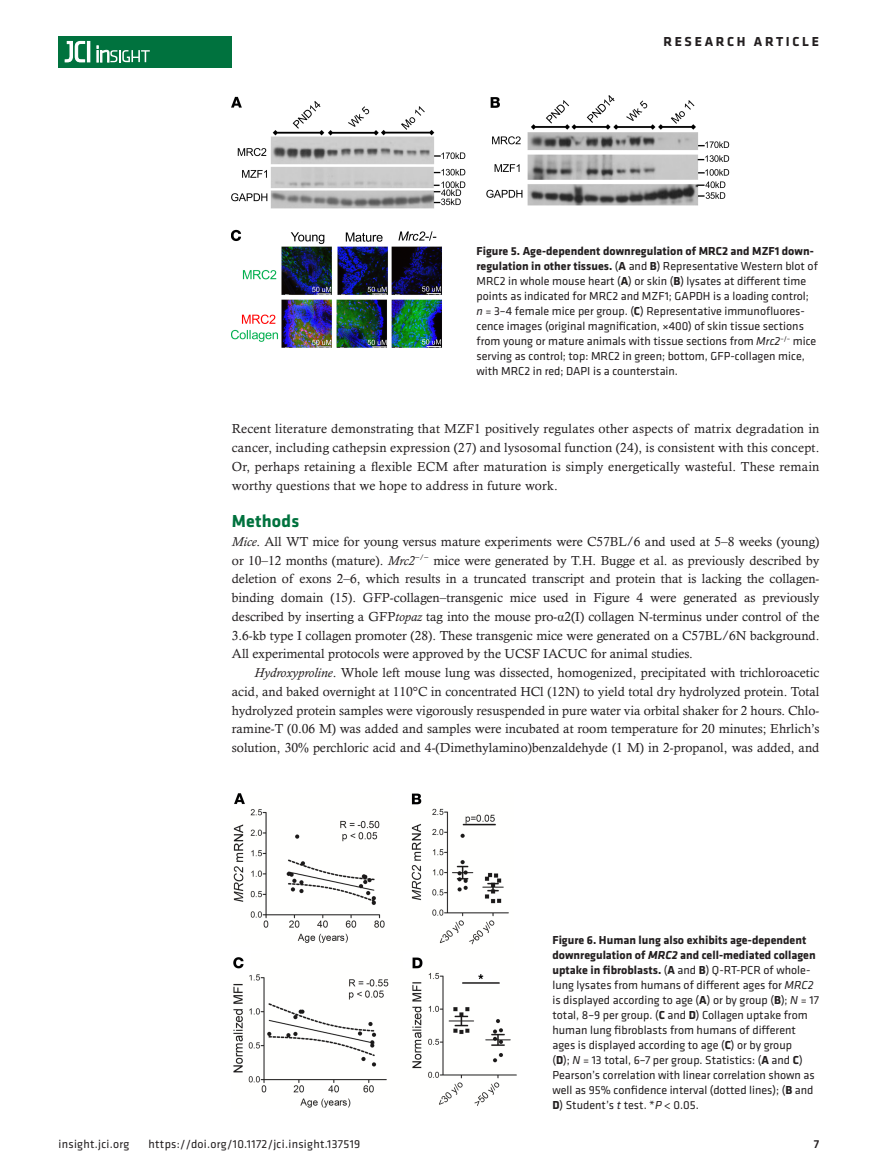
<style>
.page{position:relative;width:878px;height:1175px;background:#fff}
.page>*{position:absolute;margin:0;border:0;box-sizing:border-box;transform-origin:0 0}
.t1{font:700 18px "Klavika";letter-spacing:.01em;color:#00723e}
.t2{font:700 13.5px "Klavika Basic";letter-spacing:.2em;color:#231f20}
.t3{font:13.2px/18.8px "Calisto MT Std";color:#231f20;text-align:justify}
.t4{font:12px/15px "Klavika Basic";color:#231f20}
.t5{font:12px "Klavika Basic";letter-spacing:.025em;color:#231f20}
.t6{font:500 12px "Klavika Basic";color:#231f20}
.s1{font-weight:700}
.s2{font-style:italic}
.s3{font-family:"Times New Roman"}
.s4{font-weight:700;font-style:italic}
</style>
<div class="page">
<div style="left:59px;top:36px;width:173px;height:31px;background:#00723e"></div>
<hr style="left:87px;top:41px;width:3px;height:21px;background:#fff">
<svg style="left:64px;top:41px;width:21px;height:22px"></svg>
<svg style="left:97px;top:46px;width:53px;height:16px"></svg>
<img style="left:232px;top:96px;width:498px;height:252px">
<img style="left:233px;top:793px;width:284px;height:315px">
<p class="t2" style="left:663px;top:32px;width:157px">RESEARCH ARTICLE</p>
<p class="t4" style="left:476px;top:243px;width:343px"><span class="s1">Figure 5. Age-dependent downregulation of MRC2 and MZF1 down&shy;regulation in other tissues.</span> (<span class="s1">A</span> and <span class="s1">B</span>) Representative Western blot of MRC2 in whole mouse heart (<span class="s1">A</span>) or skin (<span class="s1">B</span>) lysates at different time points as indicated for MRC2 and MZF1; GAPDH is a loading control; <span class="s2">n</span> = 3–4 female mice per group. (<span class="s1">C</span>) Representative immunofluores&shy;cence images (original magnification, ×400) of skin tissue sections from young or mature animals with tissue sections from <span class="s2">Mrc2</span><sup>–/–</sup> mice serving as control; top: MRC2 in green; bottom, GFP-collagen mice, with MRC2 in red; DAPI is a counterstain.</p>
<p class="t3" style="left:232px;top:419px;width:589px">Recent literature demonstrating that MZF1 positively regulates other aspects of matrix degradation in cancer, including cathepsin expression (27) and lysosomal function (24), is consistent with this concept.<br>Or, perhaps retaining a flexible ECM after maturation is simply energetically wasteful. These remain worthy questions that we hope to address in future work.</p>
<h1 class="t1" style="left:232px;top:508px;width:69px">Methods</h1>
<p class="t3" style="left:232px;top:532px;width:589px"><span class="s2">Mice</span>. All WT mice for young versus mature experiments were C57BL/6 and used at 5–8 weeks (young) or 10–12 months (mature). <span class="s2">Mrc2</span><sup>−/−</sup> mice were generated by T.H. Bugge et al. as previously described by deletion of exons 2–6, which results in a truncated transcript and protein that is lacking the collagen&shy;binding domain (15). GFP-collagen–transgenic mice used in Figure 4 were generated as previously described by inserting a GFP<span class="s2">topaz</span> tag into the mouse pro-<span class="s3">α</span>2(I) collagen N-terminus under control of the 3.6-kb type I collagen promoter (28). These transgenic mice were generated on a C57BL/6N background.<br>All experimental protocols were approved by the UCSF IACUC for animal studies.</p>
<p class="t3" style="left:232px;top:663px;width:589px;text-indent:22px"><span class="s2">Hydroxyproline</span>. Whole left mouse lung was dissected, homogenized, precipitated with trichloroacetic acid, and baked overnight at 110°C in concentrated HCl (12N) to yield total dry hydrolyzed protein. Total hydrolyzed protein samples were vigorously resuspended in pure water via orbital shaker for 2 hours. Chlo&shy;ramine-T (0.06 M) was added and samples were incubated at room temperature for 20 minutes; Ehrlich’s solution, 30% perchloric acid and 4-(Dimethylamino)benzaldehyde (1 M) in 2-propanol, was added, and</p>
<p class="t4" style="left:552px;top:932px;width:268px"><span class="s1">Figure 6. Human lung also exhibits age-dependent downregulation of</span> <span class="s4">MRC2</span> <span class="s1">and cell-mediated collagen uptake in fibroblasts.</span> (<span class="s1">A</span> and <span class="s1">B</span>) Q-RT-PCR of whole&shy;lung lysates from humans of different ages for <span class="s2">MRC2 </span>is displayed according to age (<span class="s1">A</span>) or by group (<span class="s1">B</span>); <span class="s2">N</span> = 17 total, 8–9 per group. (<span class="s1">C</span> and <span class="s1">D</span>) Collagen uptake from human lung fibroblasts from humans of different ages is displayed according to age (<span class="s1">C</span>) or by group<br>(<span class="s1">D</span>); <span class="s2">N</span> = 13 total, 6–7 per group. Statistics: (<span class="s1">A</span> and <span class="s1">C</span>)<br>Pearson’s correlation with linear correlation shown as well as 95% confidence interval (dotted lines); (<span class="s1">B</span> and <span class="s1">D</span>) Student’s <span class="s2">t</span> test. *<span class="s2">P</span> &lt; 0.05.</p>
<p class="t5" style="left:58px;top:1135px;width:72px">insight.jci.org</p>
<p class="t5" style="left:148px;top:1135px;width:213px">https://doi.org/10.1172/jci.insight.137519</p>
<p class="t6" style="left:813px;top:1135px;width:7px">7</p>
</div>
